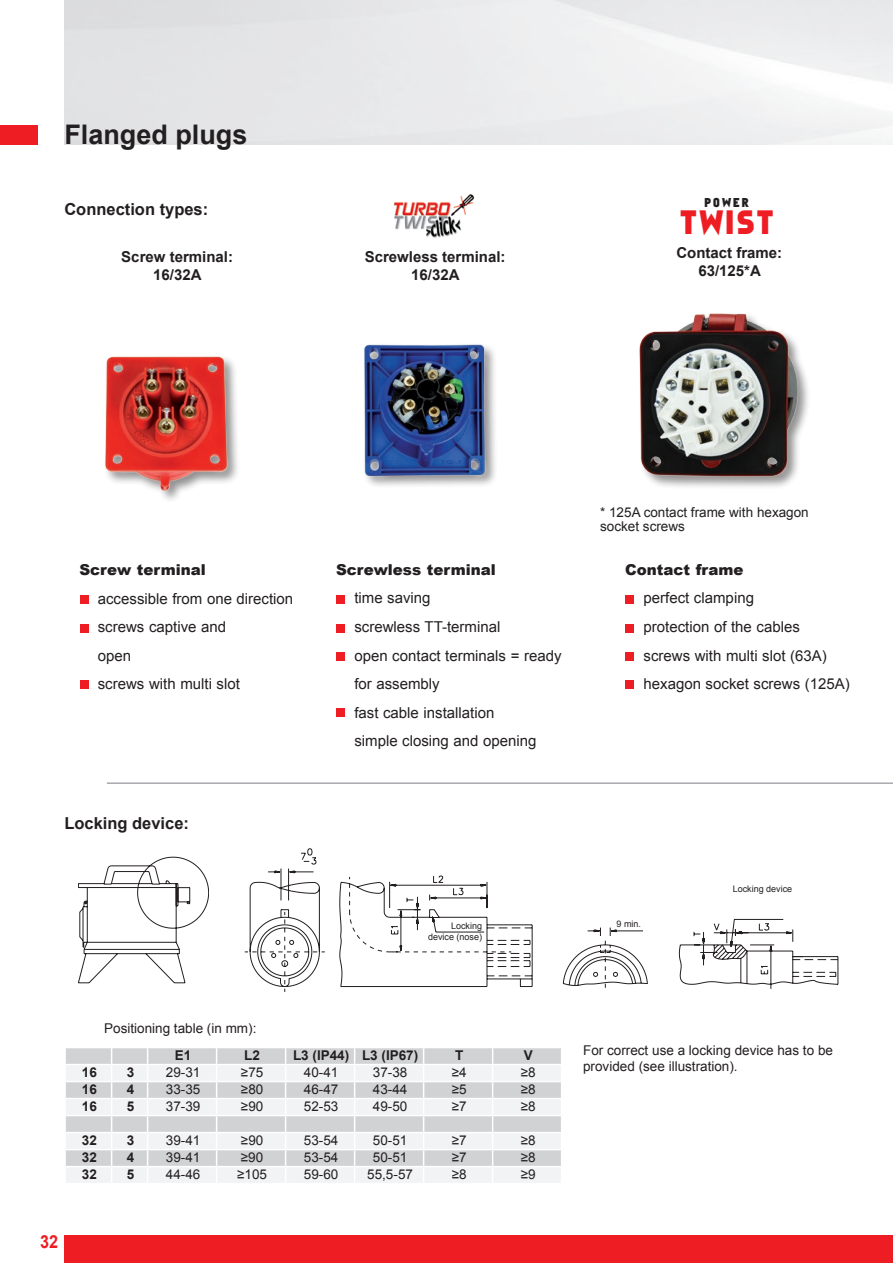
<style>
.page{position:relative;width:893px;height:1263px;background:#fff}
.page>*{position:absolute;margin:0;border:0;box-sizing:border-box;transform-origin:0 0}
.t1{font:31.5px "Narbonne";letter-spacing:.1em;color:#ee1d23}
.t2{font:700 27px "Arial";color:#231f20}
.t3{font:700 18px "Arial";color:#ee1d23;scale:.9 1}
.t4{font:700 16.5px "Arial";color:#231f20}
.t5{font:15px/28.5px "Arial";color:#231f20}
.t6{font:700 15px/18px "Arial";color:#231f20;text-align:center}
.t7{font:900 15px "Arial";color:#231f20}
.t8{font:13.5px/16.2px "Arial";color:#231f20}
.t9{font:700 13.5px "Arial";color:#231f20}
.t10{font:12px "Narbonne";letter-spacing:.2em;color:#231f20}
.t11{font:9px/10.8px "Arial";color:#231f20;text-align:right}
</style>
<div class="page">
<div style="left:0;top:125px;width:37px;height:19px;background:#ee1d23"></div>
<div style="left:64px;top:1235px;width:829px;height:28px;background:#ee1d23"></div>
<img style="left:393px;top:194px;width:82px;height:44px">
<svg style="left:245px;top:848px;width:593px;height:144px"></svg>
<svg style="left:78px;top:857px;width:131px;height:126px"></svg>
<svg style="left:66px;top:1048px;width:495px;height:16px;background:#d2d3d5"></svg>
<svg style="left:66px;top:1066px;width:495px;height:117px;fill:#f2f3f4"></svg>
<hr style="left:64px;top:1081px;width:48px;height:1px;background:#fff">
<hr style="left:112px;top:1081px;width:36px;height:1px;background:#fff">
<hr style="left:148px;top:1081px;width:69px;height:1px;background:#fff">
<hr style="left:217px;top:1081px;width:69px;height:1px;background:#fff">
<hr style="left:286px;top:1081px;width:69px;height:1px;background:#fff">
<hr style="left:355px;top:1081px;width:69px;height:1px;background:#fff">
<hr style="left:424px;top:1081px;width:69px;height:1px;background:#fff">
<hr style="left:493px;top:1081px;width:69px;height:1px;background:#fff">
<hr style="left:64px;top:1098px;width:48px;height:1px;background:#fff">
<hr style="left:112px;top:1098px;width:36px;height:1px;background:#fff">
<hr style="left:148px;top:1098px;width:69px;height:1px;background:#fff">
<hr style="left:217px;top:1098px;width:69px;height:1px;background:#fff">
<hr style="left:286px;top:1098px;width:69px;height:1px;background:#fff">
<hr style="left:355px;top:1098px;width:69px;height:1px;background:#fff">
<hr style="left:424px;top:1098px;width:69px;height:1px;background:#fff">
<hr style="left:493px;top:1098px;width:69px;height:1px;background:#fff">
<hr style="left:64px;top:1115px;width:48px;height:1px;background:#fff">
<hr style="left:112px;top:1115px;width:36px;height:1px;background:#fff">
<hr style="left:148px;top:1115px;width:69px;height:1px;background:#fff">
<hr style="left:217px;top:1115px;width:69px;height:1px;background:#fff">
<hr style="left:286px;top:1115px;width:69px;height:1px;background:#fff">
<hr style="left:355px;top:1115px;width:69px;height:1px;background:#fff">
<hr style="left:424px;top:1115px;width:69px;height:1px;background:#fff">
<hr style="left:493px;top:1115px;width:69px;height:1px;background:#fff">
<hr style="left:64px;top:1132px;width:48px;height:1px;background:#fff">
<hr style="left:112px;top:1132px;width:36px;height:1px;background:#fff">
<hr style="left:148px;top:1132px;width:69px;height:1px;background:#fff">
<hr style="left:217px;top:1132px;width:69px;height:1px;background:#fff">
<hr style="left:286px;top:1132px;width:69px;height:1px;background:#fff">
<hr style="left:355px;top:1132px;width:69px;height:1px;background:#fff">
<hr style="left:424px;top:1132px;width:69px;height:1px;background:#fff">
<hr style="left:493px;top:1132px;width:69px;height:1px;background:#fff">
<hr style="left:64px;top:1149px;width:48px;height:1px;background:#fff">
<hr style="left:112px;top:1149px;width:36px;height:1px;background:#fff">
<hr style="left:148px;top:1149px;width:69px;height:1px;background:#fff">
<hr style="left:217px;top:1149px;width:69px;height:1px;background:#fff">
<hr style="left:286px;top:1149px;width:69px;height:1px;background:#fff">
<hr style="left:355px;top:1149px;width:69px;height:1px;background:#fff">
<hr style="left:424px;top:1149px;width:69px;height:1px;background:#fff">
<hr style="left:493px;top:1149px;width:69px;height:1px;background:#fff">
<hr style="left:64px;top:1166px;width:48px;height:1px;background:#fff">
<hr style="left:112px;top:1166px;width:36px;height:1px;background:#fff">
<svg style="left:111px;top:1048px;width:1px;height:135px"></svg>
<hr style="left:148px;top:1166px;width:69px;height:1px;background:#fff">
<svg style="left:147px;top:1048px;width:1px;height:135px"></svg>
<hr style="left:217px;top:1166px;width:69px;height:1px;background:#fff">
<svg style="left:216px;top:1048px;width:1px;height:135px"></svg>
<hr style="left:286px;top:1166px;width:69px;height:1px;background:#fff">
<svg style="left:285px;top:1048px;width:1px;height:135px"></svg>
<hr style="left:355px;top:1166px;width:69px;height:1px;background:#fff">
<svg style="left:354px;top:1048px;width:1px;height:135px"></svg>
<hr style="left:424px;top:1166px;width:69px;height:1px;background:#fff">
<svg style="left:423px;top:1048px;width:1px;height:135px"></svg>
<hr style="left:493px;top:1166px;width:69px;height:1px;background:#fff">
<svg style="left:492px;top:1048px;width:1px;height:135px"></svg>
<hr style="left:107px;top:782px;width:786px;height:2px;background:#a8a9ad">
<div style="left:336px;top:595px;width:9px;height:9px;background:#ee1d23"></div>
<div style="left:336px;top:624px;width:9px;height:8px;background:#ee1d23"></div>
<div style="left:336px;top:652px;width:9px;height:9px;background:#ee1d23"></div>
<div style="left:336px;top:708px;width:9px;height:8px;background:#ee1d23"></div>
<div style="left:80px;top:595px;width:9px;height:9px;background:#ee1d23"></div>
<div style="left:80px;top:624px;width:9px;height:8px;background:#ee1d23"></div>
<div style="left:80px;top:680px;width:9px;height:9px;background:#ee1d23"></div>
<div style="left:626px;top:595px;width:8px;height:9px;background:#ee1d23"></div>
<div style="left:626px;top:624px;width:8px;height:8px;background:#ee1d23"></div>
<div style="left:626px;top:652px;width:8px;height:9px;background:#ee1d23"></div>
<div style="left:626px;top:680px;width:8px;height:9px;background:#ee1d23"></div>
<img style="left:105px;top:356px;width:133px;height:144px">
<img style="left:639px;top:313px;width:169px;height:174px">
<img style="left:364px;top:344px;width:131px;height:142px">
<h2 class="t2" style="left:64px;top:117px;width:185px">Flanged plugs</h2>
<p class="t10" style="left:704px;top:196px;width:46px">POWER</p>
<h1 class="t1" style="left:680px;top:204px;width:94px">TWIST</h1>
<p class="t4" style="left:64px;top:199px;width:145px">Connection types:</p>
<p class="t6" style="left:121px;top:248px;width:113px">Screw terminal:<br>16/32A</p>
<p class="t6" style="left:365px;top:248px;width:142px">Screwless terminal:<br>16/32A</p>
<p class="t6" style="left:676px;top:244px;width:107px">Contact frame:<br>63/125*A</p>
<p class="t7" style="left:79px;top:559px;width:128px">Screw terminal</p>
<p class="t5" style="left:98px;top:584px;width:197px">accessible from one direction screws captive and<br>open<br>screws with multi slot</p>
<p class="t4" style="left:64px;top:812px;width:126px">Locking device:</p>
<p class="t7" style="left:336px;top:559px;width:161px">Screwless terminal</p>
<p class="t5" style="left:354px;top:584px;width:209px">time saving<br>screwless TT-terminal<br>open contact terminals = ready for assembly<br>fast cable installation<br>simple closing and opening</p>
<p class="t8" style="left:600px;top:506px;width:210px;line-height:13.5px">* 125A contact frame with hexagon socket screws</p>
<p class="t7" style="left:625px;top:559px;width:120px">Contact frame</p>
<p class="t5" style="left:643px;top:584px;width:208px">perfect clamping<br>protection of the cables screws with multi slot (63A) hexagon socket screws (125A)</p>
<p class="t11" style="left:428px;top:921px;width:56px">Locking device (nose)</p>
<p class="t11" style="left:617px;top:918px;width:26px">9 min.</p>
<p class="t11" style="left:733px;top:884px;width:61px">Locking device</p>
<p class="t3" style="left:40px;top:1230px;width:22px">32</p>
<p class="t8" style="left:104px;top:1020px;width:154px">Positioning table (in mm):</p>
<p class="t9" style="left:175px;top:1046px;width:18px">E1</p>
<p class="t9" style="left:244px;top:1046px;width:17px">L2</p>
<p class="t9" style="left:293px;top:1046px;width:127px">L3 (IP44) L3 (IP67)</p>
<p class="t9" style="left:455px;top:1046px;width:9px">T</p>
<p class="t9" style="left:524px;top:1046px;width:11px">V</p>
<p class="t9" style="left:82px;top:1063px;width:17px">16</p>
<p class="t9" style="left:127px;top:1063px;width:9px">3</p>
<p class="t8" style="left:166px;top:1064px;width:36px">29-31</p>
<p class="t8" style="left:241px;top:1064px;width:24px">≥75</p>
<p class="t8" style="left:304px;top:1064px;width:36px">40-41</p>
<p class="t8" style="left:373px;top:1064px;width:36px">37-38</p>
<p class="t8" style="left:452px;top:1064px;width:16px">≥4</p>
<p class="t8" style="left:521px;top:1064px;width:16px">≥8</p>
<p class="t9" style="left:82px;top:1080px;width:17px">16</p>
<p class="t9" style="left:127px;top:1080px;width:9px">4</p>
<p class="t8" style="left:166px;top:1081px;width:36px">33-35</p>
<p class="t8" style="left:241px;top:1081px;width:24px">≥80</p>
<p class="t8" style="left:304px;top:1081px;width:36px">46-47</p>
<p class="t8" style="left:373px;top:1081px;width:36px">43-44</p>
<p class="t8" style="left:452px;top:1081px;width:16px">≥5</p>
<p class="t8" style="left:521px;top:1081px;width:16px">≥8</p>
<p class="t9" style="left:82px;top:1097px;width:17px">16</p>
<p class="t9" style="left:127px;top:1097px;width:9px">5</p>
<p class="t8" style="left:166px;top:1098px;width:36px">37-39</p>
<p class="t8" style="left:241px;top:1098px;width:24px">≥90</p>
<p class="t8" style="left:304px;top:1098px;width:36px">52-53</p>
<p class="t8" style="left:373px;top:1098px;width:36px">49-50</p>
<p class="t8" style="left:452px;top:1098px;width:16px">≥7</p>
<p class="t8" style="left:521px;top:1098px;width:16px">≥8</p>
<p class="t9" style="left:82px;top:1131px;width:17px">32</p>
<p class="t9" style="left:127px;top:1131px;width:9px">3</p>
<p class="t8" style="left:166px;top:1132px;width:36px">39-41</p>
<p class="t8" style="left:241px;top:1132px;width:24px">≥90</p>
<p class="t8" style="left:304px;top:1132px;width:36px">53-54</p>
<p class="t8" style="left:373px;top:1132px;width:36px">50-51</p>
<p class="t8" style="left:452px;top:1132px;width:16px">≥7</p>
<p class="t8" style="left:521px;top:1132px;width:16px">≥8</p>
<p class="t9" style="left:82px;top:1148px;width:17px">32</p>
<p class="t9" style="left:127px;top:1148px;width:9px">4</p>
<p class="t8" style="left:166px;top:1149px;width:36px">39-41</p>
<p class="t8" style="left:241px;top:1149px;width:24px">≥90</p>
<p class="t8" style="left:304px;top:1149px;width:36px">53-54</p>
<p class="t8" style="left:373px;top:1149px;width:36px">50-51</p>
<p class="t8" style="left:452px;top:1149px;width:16px">≥7</p>
<p class="t8" style="left:521px;top:1149px;width:16px">≥8</p>
<p class="t9" style="left:82px;top:1165px;width:17px">32</p>
<p class="t9" style="left:127px;top:1165px;width:9px">5</p>
<p class="t8" style="left:166px;top:1166px;width:36px">44-46</p>
<p class="t8" style="left:237px;top:1166px;width:31px">≥105</p>
<p class="t8" style="left:304px;top:1166px;width:36px">59-60</p>
<p class="t8" style="left:367px;top:1166px;width:47px">55,5-57</p>
<p class="t8" style="left:452px;top:1166px;width:16px">≥8</p>
<p class="t8" style="left:521px;top:1166px;width:16px">≥9</p>
<p class="t8" style="left:583px;top:1042px;width:251px">For correct use a locking device has to be provided (see illustration).</p>
</div>
